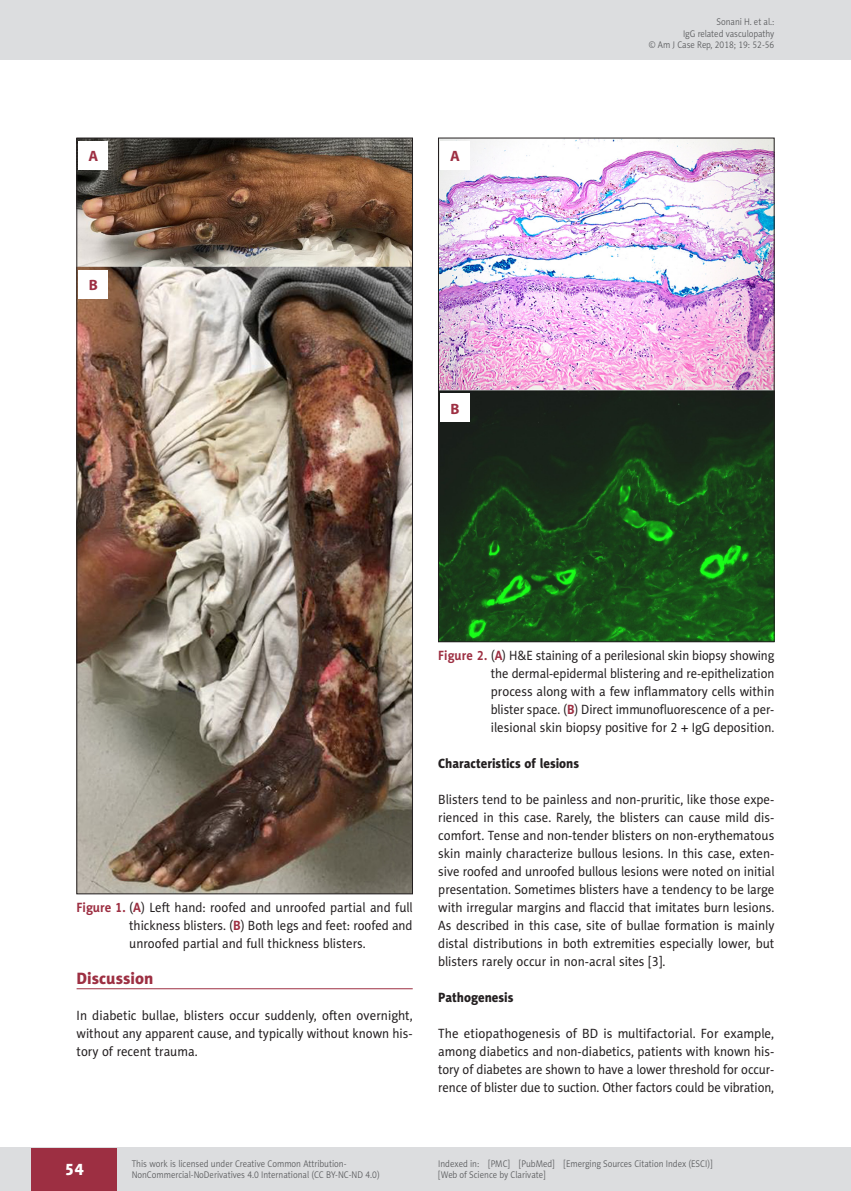
<style>
.page{position:relative;width:851px;height:1191px;background:#fff}
.page>*{position:absolute;margin:0;border:0;box-sizing:border-box;transform-origin:0 0}
.AJCR_Headline_1{font:16.5px "Naomi Sans EFN Heavy";color:#9d2f42}
.t1{font:16.5px "Naomi Sans EFN Heavy";color:#fff}
.t2{font:700 15px "Myriad Pro";color:#9d2f42}
.AJCR_Body{font:13.5px/18px "Naomi Sans EFN";color:#231f20;text-align:justify;scale:.95 1}
.AJCR_Body-2{font:13.5px/18px "Naomi Sans EFN";color:#231f20;text-align:justify;scale:.96 1}
.AJCR_Body-3{font:13.5px/18px "Naomi Sans EFN";color:#231f20;text-align:justify;scale:.93 1}
.AJCR_Headline_2{font:13.5px "Naomi Sans EFN Heavy";color:#231f20;scale:.95 1}
.AJCR_pagina_zywa{font:9.75px/11.2px "Naomi Sans EFN Light";color:#57585a;scale:.9 1}
.AJCR_pagina_sygnatur{font:9.75px "Naomi Sans EFN Light";color:#57585a;scale:.9 1}
.s1{font-weight:700;color:#9d2f42}
</style>
<div class="page">
<hr style="left:77px;top:988px;width:335px;height:1px;background:#9d2f42">
<img style="left:79px;top:140px;width:331px;height:752px">
<div style="left:79px;top:142px;width:29px;height:28px;background:#fff"></div>
<div style="left:79px;top:270px;width:29px;height:28px;background:#fff"></div>
<img style="left:440px;top:140px;width:332px;height:500px">
<div style="left:440px;top:142px;width:29px;height:28px;background:#fff"></div>
<div style="left:440px;top:394px;width:29px;height:28px;background:#fff"></div>
<div style="left:0;top:1148px;width:850px;height:43px;background:#dcdddf"></div>
<div style="left:32px;top:1147px;width:85px;height:43px;background:#9d2f42"></div>
<div style="left:0;top:0;width:850px;height:60px;background:#dcdddf"></div>
<hr style="left:850px;top:0;width:1px;height:60px;background:#dcdddf">
<p class="t2" style="left:88px;top:147px;width:11px">A</p>
<p class="t2" style="left:89px;top:275px;width:11px">B</p>
<p class="t2" style="left:450px;top:147px;width:11px">A</p>
<p class="t2" style="left:450px;top:399px;width:11px">B</p>
<p class="AJCR_pagina_zywa" style="left:683px;top:16px;width:103px;text-align:right">Sonani H. et al.:<br>IgG related vasculopathy</p>
<p class="AJCR_pagina_sygnatur" style="left:648px;top:39px;width:141px">© Am J Case Rep, 2018; 19: 52-56</p>
<p class="AJCR_Body" style="left:129px;top:898px;width:300px;text-indent:-53px"><span class="s1">Figure 1.</span> (<span class="s1">A</span>) Left hand: roofed and unroofed partial and full thickness blisters. (<span class="s1">B</span>) Both legs and feet: roofed and unroofed partial and full thickness blisters.</p>
<p class="AJCR_Headline_1" style="left:77px;top:968px;width:78px">Discussion</p>
<p class="AJCR_Body-2" style="left:77px;top:1006px;width:351px">In diabetic bullae, blisters occur suddenly, often overnight, without any apparent cause, and typically without known his&shy;tory of recent trauma.</p>
<p class="AJCR_Body-3" style="left:491px;top:646px;width:306px;text-indent:-53px"><span class="s1">Figure 2.</span> (<span class="s1">A</span>) H&amp;E staining of a perilesional skin biopsy showing the dermal-epidermal blistering and re-epithelization process along with a few inflammatory cells within blister space. (<span class="s1">B</span>) Direct immunofluorescence of a per&shy;ilesional skin biopsy positive for 2 + IgG deposition.</p>
<p class="AJCR_Headline_2" style="left:438px;top:755px;width:150px">Characteristics of lesions</p>
<p class="AJCR_Body" style="left:438px;top:790px;width:355px">Blisters tend to be painless and non-pruritic, like those expe&shy;rienced in this case. Rarely, the blisters can cause mild dis&shy;comfort. Tense and non-tender blisters on non-erythematous skin mainly characterize bullous lesions. In this case, exten&shy;sive roofed and unroofed bullous lesions were noted on initial presentation. Sometimes blisters have a tendency to be large with irregular margins and flaccid that imitates burn lesions.<br>As described in this case, site of bullae formation is mainly distal distributions in both extremities especially lower, but blisters rarely occur in non-acral sites [3].</p>
<p class="AJCR_Headline_2" style="left:438px;top:989px;width:81px">Pathogenesis</p>
<p class="AJCR_Body-2" style="left:438px;top:1024px;width:351px">The etiopathogenesis of BD is multifactorial. For example, among diabetics and non-diabetics, patients with known his&shy;tory of diabetes are shown to have a lower threshold for occur&shy;rence of blister due to suction. Other factors could be vibration,</p>
<p class="t1" style="left:65px;top:1159px;width:21px">54</p>
<p class="AJCR_pagina_zywa" style="left:132px;top:1158px;width:277px">This work is licensed under Creative Common Attribution-<br>NonCommercial-NoDerivatives 4.0 International (CC BY-NC-ND 4.0)</p>
<p class="AJCR_pagina_zywa" style="left:438px;top:1158px;width:306px">Indexed in: [PMC] [PubMed] [Emerging Sources Citation Index (ESCI)] [Web of Science by Clarivate]</p>
</div>
